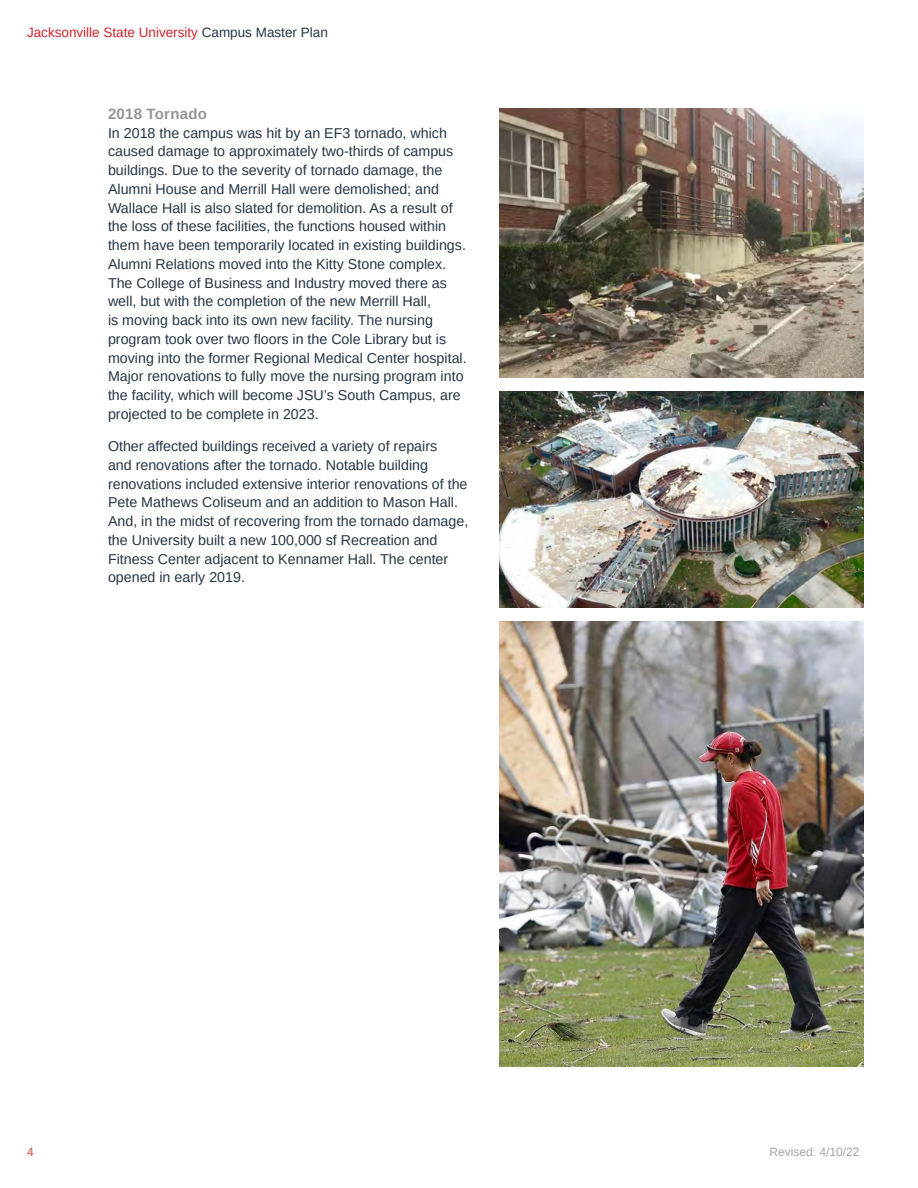
<style>
.page{position:relative;width:918px;height:1188px;background:#fff}
.page>*{position:absolute;margin:0;border:0;box-sizing:border-box;transform-origin:0 0}
.Heading_2{font:700 15px "Liberation Sans";letter-spacing:.015em;color:#939598}
.t1{font:14.25px/18.8px "Liberation Sans";color:#263544}
.t2{font:13.5px "Liberation Sans";color:#d1232a}
.t3{font:12px "Liberation Sans";color:#a3a4a8}
.t4{font:12px "Liberation Sans";color:#d34a37}
.s1{color:#263544}
</style>
<div class="page">
<img style="left:500px;top:392px;width:364px;height:216px">
<img style="left:500px;top:108px;width:364px;height:270px">
<img style="left:500px;top:621px;width:364px;height:445px">
<p class="t2" style="left:27px;top:24px;width:302px">Jacksonville State University <span class="s1">Campus Master Plan</span></p>
<p class="Heading_2" style="left:108px;top:103px;width:100px">2018 Tornado</p>
<p class="t1" style="left:108px;top:123px;width:360px">In 2018 the campus was hit by an EF3 tornado, which caused damage to approximately two-thirds of campus buildings. Due to the severity of tornado damage, the Alumni House and Merrill Hall were demolished; and Wallace Hall is also slated for demolition. As a result of the loss of these facilities, the functions housed within them have been temporarily located in existing buildings.<br>Alumni Relations moved into the Kitty Stone complex.<br>The College of Business and Industry moved there as well, but with the completion of the new Merrill Hall,<br>is moving back into its own new facility. The nursing program took over two floors in the Cole Library but is moving into the former Regional Medical Center hospital.<br>Major renovations to fully move the nursing program into the facility, which will become JSU’s South Campus, are projected to be complete in 2023.</p>
<p class="t1" style="left:108px;top:437px;width:362px">Other affected buildings received a variety of repairs<br>and renovations after the tornado. Notable building renovations included extensive interior renovations of the Pete Mathews Coliseum and an addition to Mason Hall.<br>And, in the midst of recovering from the tornado damage, the University built a new 100,000 sf Recreation and Fitness Center adjacent to Kennamer Hall. The center opened in early 2019.</p>
<p class="t4" style="left:27px;top:1144px;width:8px">4</p>
<p class="t3" style="left:770px;top:1144px;width:92px">Revised: 4/10/22</p>
</div>
